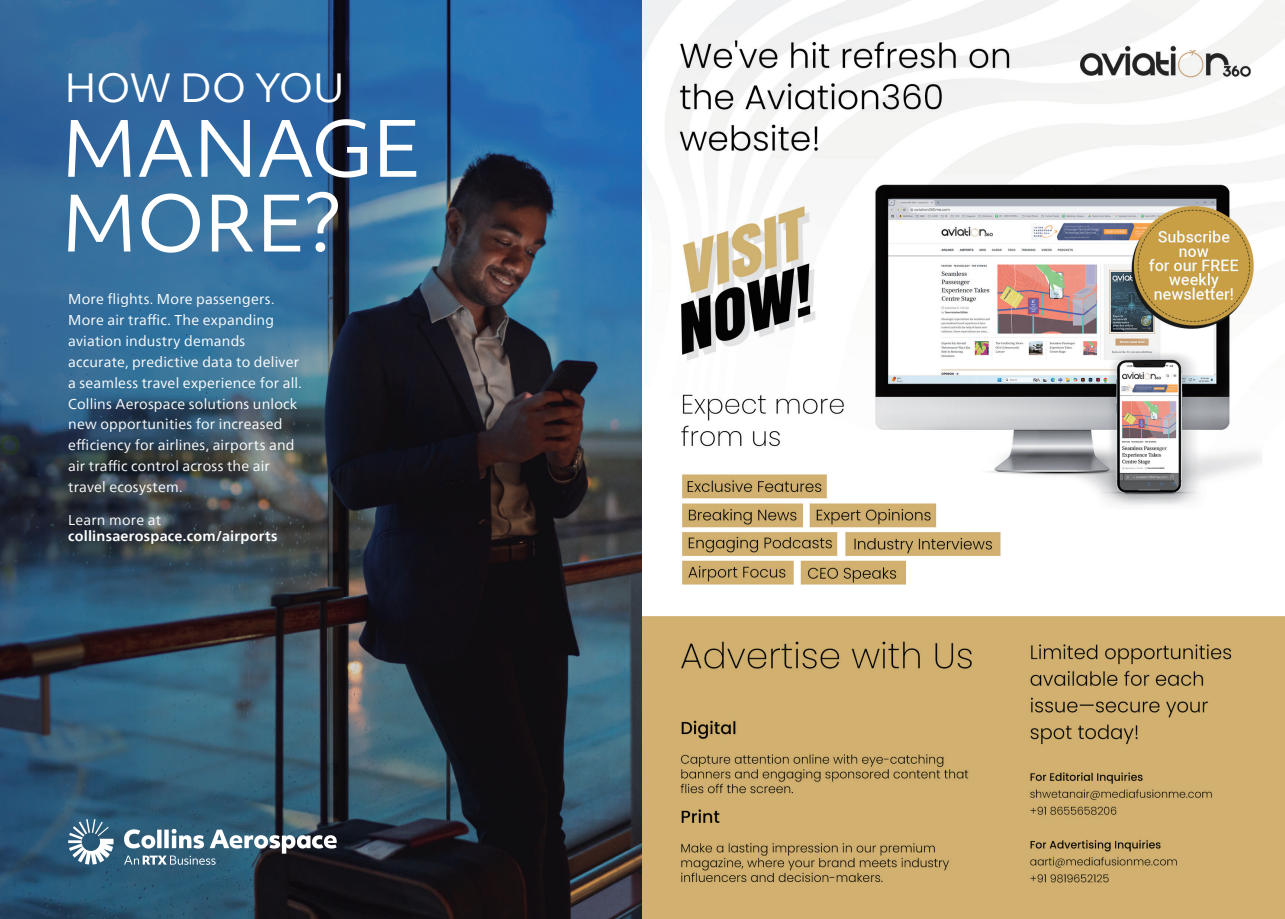
<style>
.page{position:relative;width:1285px;height:919px;background:#fff}
.page>*{position:absolute;margin:0;border:0;box-sizing:border-box;transform-origin:0 0}
.t1{font:74.7px/74.7px "Objektiv Mk 2";letter-spacing:-.01em;color:#fff}
.t2{font:37.35px "Objektiv Mk 2";letter-spacing:.01em;color:#fff}
.t3{font:14.25px/20.9px "Neue Frutiger World";letter-spacing:.015em;color:#fff}
.t4{font:700 14.25px "Neue Frutiger World";letter-spacing:.02em;color:#fff}
</style>
<div class="page">
<img style="left:0;top:0;width:1284px;height:918px">
<svg style="left:68px;top:819px;width:268px;height:45px"></svg>
<h2 class="t2" style="left:65px;top:62px;width:281px">HOW DO YOU</h2>
<h1 class="t1" style="left:61px;top:111px;width:362px">MANAGE<br>MORE?</h1>
<p class="t3" style="left:68px;top:289px;width:235px">More flights. More passengers.<br>More air traffic. The expanding aviation industry demands accurate, predictive data to deliver a seamless travel experience for all.<br>Collins Aerospace solutions unlock new opportunities for increased efficiency for airlines, airports and air traffic control across the air travel ecosystem.</p>
<p class="t3" style="left:68px;top:509px;width:94px">Learn more at</p>
<p class="t4" style="left:68px;top:523px;width:211px">collinsaerospace.com/airports</p>
</div>
